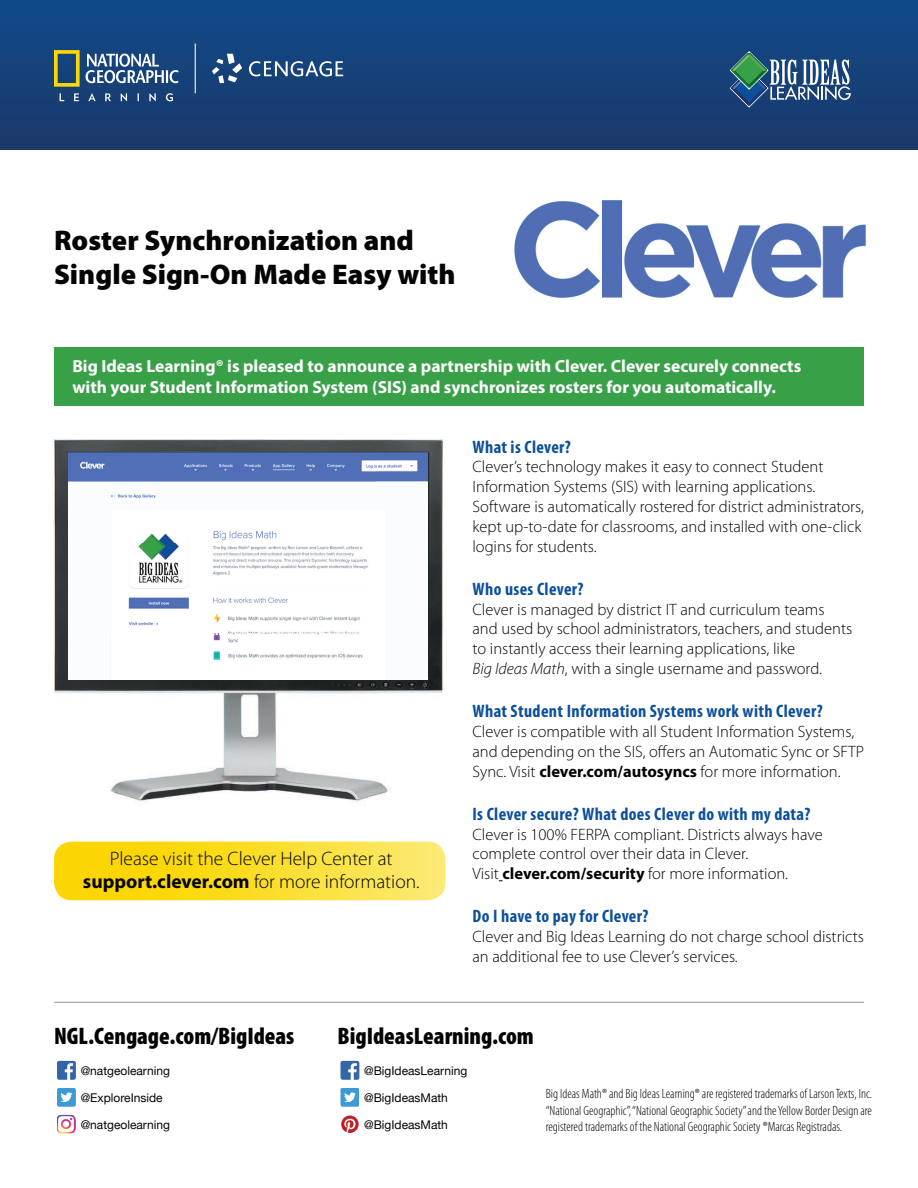
<style>
.page{position:relative;width:918px;height:1188px;background:#fff}
.page>*{position:absolute;margin:0;border:0;box-sizing:border-box;transform-origin:0 0}
.t1{font:900 28.5px/34.2px "Myriad Pro";color:#040503}
.t2{font:900 condensed 24px "Myriad Pro";color:#040503}
.t3{font:300 19.5px/22.5px "Myriad Pro";color:#040503;text-align:center}
.t4{font:700 condensed 18px "Myriad Pro";letter-spacing:.02em;color:#0c4f9b}
.t5{font:700 17.4px/21px "Myriad Pro";color:#fff}
.t6{font:300 16.5px/19.8px "Myriad Pro";color:#040503}
.t7{font:300 condensed 13.5px/16.5px "Myriad Pro";color:#040503;text-align:justify}
.t8{font:12px "Helvetica Neue";color:#040503}
.s1{font-weight:700}
.s2{font-style:italic}
</style>
<div class="page">
<div style="left:0;top:0;width:918px;height:150px;background:linear-gradient(to bottom,#0f4b88,#1c396b)"></div>
<svg style="left:195px;top:43px;width:1px;height:50px"></svg>
<svg style="left:54px;top:50px;width:125px;height:37px;background:#57748a"></svg>
<svg style="left:212px;top:54px;width:30px;height:29px"></svg>
<svg style="left:249px;top:61px;width:94px;height:15px"></svg>
<svg style="left:60px;top:93px;width:4px;height:8px"></svg>
<svg style="left:74px;top:93px;width:5px;height:8px"></svg>
<svg style="left:88px;top:93px;width:8px;height:8px"></svg>
<svg style="left:105px;top:93px;width:6px;height:8px"></svg>
<svg style="left:121px;top:93px;width:6px;height:8px"></svg>
<svg style="left:149px;top:93px;width:7px;height:8px"></svg>
<svg style="left:166px;top:93px;width:7px;height:8px"></svg>
<svg style="left:729px;top:50px;width:122px;height:59px;background:#446c8d"></svg>
<img style="left:53px;top:439px;width:391px;height:364px">
<img style="left:69px;top:453px;width:359px;height:226px">
<div style="left:54px;top:347px;width:810px;height:59px;background:#38a147"></div>
<img style="left:57px;top:1061px;width:19px;height:19px">
<svg style="left:57px;top:1088px;width:19px;height:19px"></svg>
<img style="left:57px;top:1115px;width:19px;height:19px">
<img style="left:340px;top:1061px;width:19px;height:19px">
<svg style="left:340px;top:1088px;width:19px;height:19px"></svg>
<svg style="left:341px;top:1115px;width:18px;height:18px"></svg>
<svg style="left:54px;top:842px;width:392px;height:58px;background:#fbdd2e"></svg>
<hr style="left:54px;top:1002px;width:810px;height:1px;background:#939698">
<img style="left:514px;top:200px;width:351px;height:97px">
<h1 class="t1" style="left:54px;top:223px;width:403px">Roster Synchronization and<br>Single Sign-On Made Easy with</h1>
<p class="t5" style="left:72px;top:355px;width:730px">Big Ideas Learning® is pleased to announce a partnership with Clever. Clever securely connects with your Student Information System (SIS) and synchronizes rosters for you automatically.</p>
<p class="t3" style="left:83px;top:848px;width:338px">Please visit the Clever Help Center at <span class="s1">support.clever.com</span> for more information.</p>
<p class="t4" style="left:472px;top:437px;width:100px">What is Clever?</p>
<p class="t6" style="left:472px;top:457px;width:393px">Clever’s technology makes it easy to connect Student Information Systems (SIS) with learning applications.<br>Software is automatically rostered for district administrators, kept up-to-date for classrooms, and installed with one-click logins for students.</p>
<p class="t4" style="left:472px;top:579px;width:113px">Who uses Clever?</p>
<p class="t6" style="left:472px;top:599px;width:381px">Clever is managed by district IT and curriculum teams and used by school administrators, teachers, and students to instantly access their learning applications, like<br><span class="s2">Big Ideas Math</span>, with a single username and password.</p>
<p class="t4" style="left:472px;top:701px;width:352px">What Student Information Systems work with Clever?</p>
<p class="t6" style="left:472px;top:722px;width:393px">Clever is compatible with all Student Information Systems, and depending on the SIS, offers an Automatic Sync or SFTP<br>Sync. Visit <span class="s1">clever.com/autosyncs</span> for more information.</p>
<p class="t4" style="left:472px;top:804px;width:340px">Is Clever secure? What does Clever do with my data?</p>
<p class="t6" style="left:472px;top:824px;width:352px">Clever is 100% FERPA compliant. Districts always have complete control over their data in Clever.<br>Visit <span class="s1">clever.com/security</span> for more information.</p>
<p class="t4" style="left:472px;top:906px;width:178px">Do I have to pay for Clever?</p>
<p class="t6" style="left:472px;top:927px;width:393px">Clever and Big Ideas Learning do not charge school districts an additional fee to use Clever’s services.</p>
<h2 class="t2" style="left:54px;top:1023px;width:242px">NGL.Cengage.com/BigIdeas</h2>
<p class="t8" style="left:81px;top:1062px;width:91px">@natgeolearning</p>
<p class="t8" style="left:81px;top:1089px;width:84px">@ExploreInside</p>
<p class="t8" style="left:81px;top:1116px;width:91px">@natgeolearning</p>
<h2 class="t2" style="left:338px;top:1023px;width:198px">BigIdeasLearning.com</h2>
<p class="t8" style="left:364px;top:1062px;width:105px">@BigIdeasLearning</p>
<p class="t8" style="left:364px;top:1089px;width:85px">@BigIdeasMath</p>
<p class="t8" style="left:364px;top:1116px;width:85px">@BigIdeasMath</p>
<p class="t7" style="left:546px;top:1086px;width:328px">Big Ideas Math® and Big Ideas Learning® are registered trademarks of Larson Texts, Inc. “National Geographic”, “National Geographic Society” and the Yellow Border Design are registered trademarks of the National Geographic Society ®Marcas Registradas.</p>
</div>
